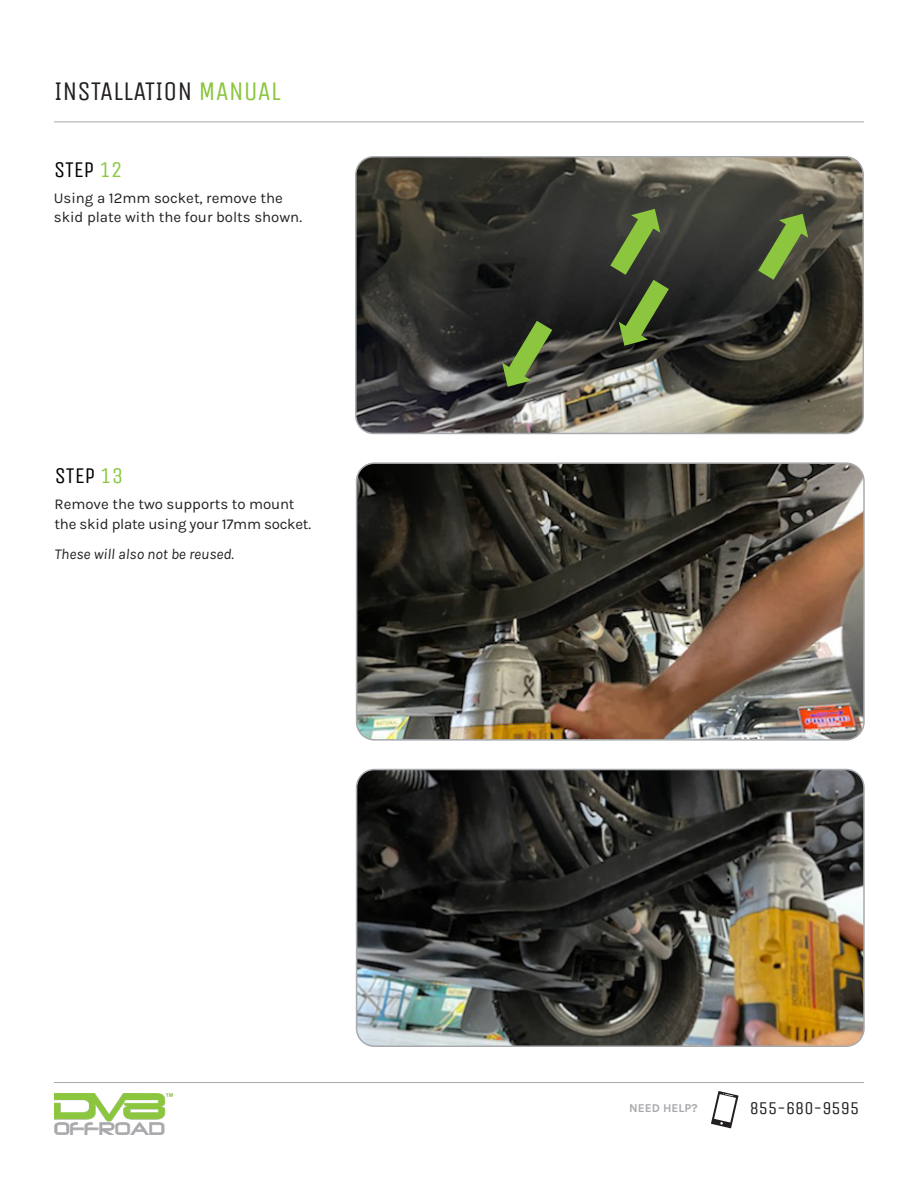
<style>
.page{position:relative;width:918px;height:1188px;background:#fff}
.page>*{position:absolute;margin:0;border:0;box-sizing:border-box;transform-origin:0 0}
.t1{font:27px "Unica One";color:#231f20}
.t2{font:22.5px "Unica One";color:#010101}
.t3{font:18px "Unica One";color:#231f20}
.t4{font:15px/19.5px "Karla";color:#231f20}
.t5{font:italic 15px "Karla";color:#231f20}
.t6{font:12px "Karla";color:#a8a9ad}
.s1{color:#8bc63e}
</style>
<div class="page">
<hr style="left:54px;top:122px;width:810px;height:1px;background:#a8a9ad">
<img style="left:54px;top:1093px;width:119px;height:41px">
<hr style="left:54px;top:1082px;width:810px;height:1px;background:#a8a9ad">
<svg style="left:711px;top:1091px;width:28px;height:37px"></svg>
<img style="left:358px;top:159px;width:505px;height:274px">
<div style="left:355px;top:156px;width:509px;height:278px;border:2px solid #a8a9ad;border-radius:18px"></div>
<img style="left:359px;top:465px;width:503px;height:273px">
<div style="left:356px;top:462px;width:509px;height:279px;border:2px solid #a8a9ad;border-radius:18px"></div>
<img style="left:357px;top:770px;width:505px;height:276px">
<div style="left:356px;top:769px;width:509px;height:278px;border:2px solid #a8a9ad;border-radius:18px"></div>
<svg style="left:758px;top:214px;width:50px;height:66px"></svg>
<svg style="left:502px;top:321px;width:50px;height:66px"></svg>
<svg style="left:610px;top:209px;width:59px;height:137px"></svg>
<p class="t1" style="left:54px;top:76px;width:228px">INSTALLATION <span class="s1">MANUAL</span></p>
<p class="t2" style="left:54px;top:156px;width:70px">STEP <span class="s1">12</span></p>
<p class="t4" style="left:54px;top:187px;width:250px">Using a 12mm socket, remove the skid plate with the four bolts shown.</p>
<p class="t2" style="left:55px;top:462px;width:70px">STEP <span class="s1">13</span></p>
<p class="t4" style="left:55px;top:494px;width:258px">Remove the two supports to mount the skid plate using your 17mm socket.</p>
<p class="t5" style="left:55px;top:544px;width:181px">These will also not be reused.</p>
<p class="t6" style="left:629px;top:1100px;width:70px">NEED HELP?</p>
<p class="t3" style="left:750px;top:1097px;width:111px">855-680-9595</p>
</div>
